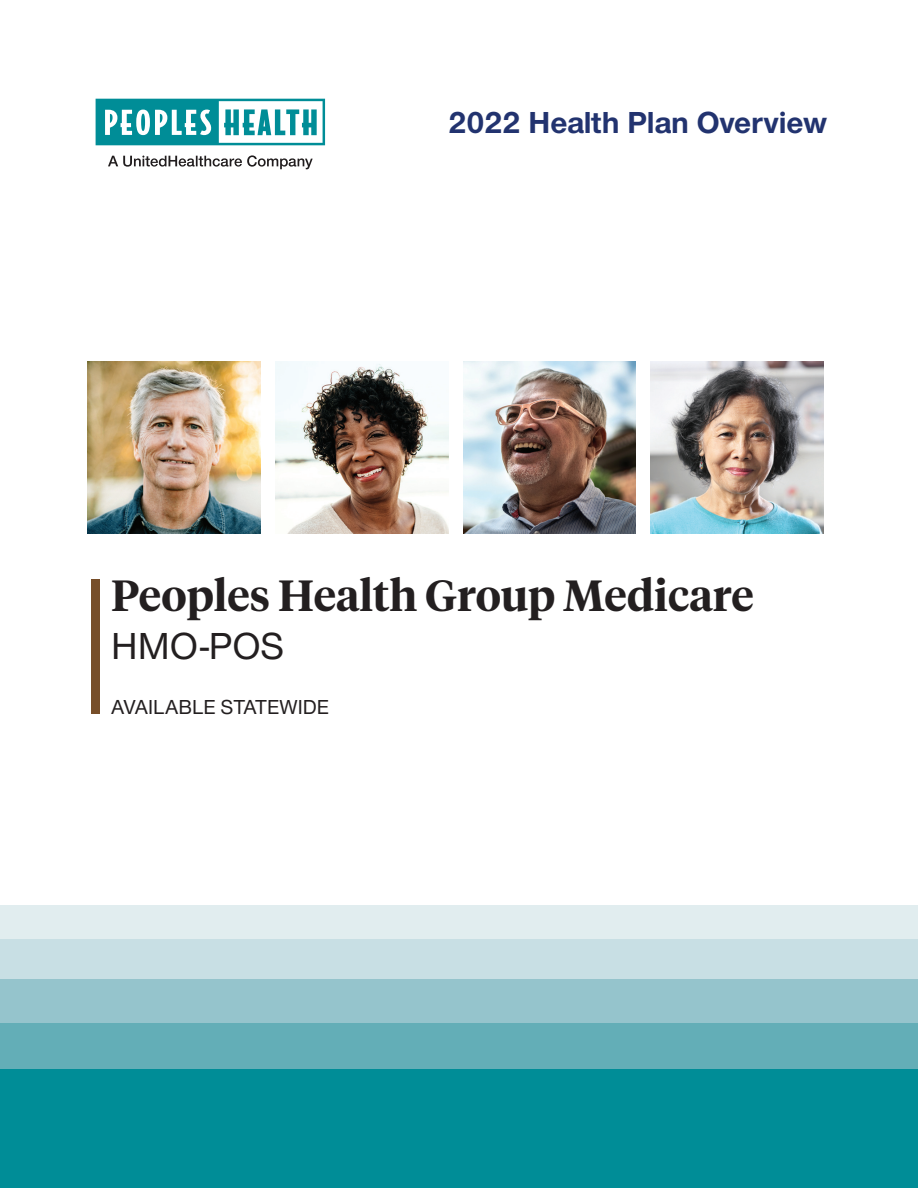
<style>
.page{position:relative;width:918px;height:1188px;background:#fff}
.page>*{position:absolute;margin:0;border:0;box-sizing:border-box;transform-origin:0 0}
.t1{font:600 43.5px "UHC Serif Headline";color:#231f20}
.t2{font:500 39px "UHC Sans";color:#231f20}
.t3{font:700 31.5px "UHC Sans";color:#22336f}
.t4{font:500 21px "UHC Sans";color:#231f20}
</style>
<div class="page">
<div style="left:0;top:905px;width:918px;height:41px;background:#e1edef"></div>
<svg style="left:108px;top:155px;width:205px;height:14px"></svg>
<div style="left:91px;top:579px;width:9px;height:135px;background:#774e29"></div>
<svg style="left:96px;top:99px;width:229px;height:46px"></svg>
<img style="left:87px;top:361px;width:173px;height:173px">
<img style="left:275px;top:361px;width:173px;height:173px">
<img style="left:463px;top:361px;width:173px;height:173px">
<img style="left:651px;top:361px;width:173px;height:173px">
<div style="left:0;top:939px;width:918px;height:49px;background:#c8dfe4"></div>
<div style="left:0;top:980px;width:918px;height:58px;background:#95c4cc"></div>
<div style="left:0;top:1023px;width:918px;height:59px;background:#63aeb7"></div>
<div style="left:0;top:1070px;width:918px;height:118px;background:#008d97"></div>
<h1 class="t3" style="left:448px;top:101px;width:380px">2022 Health Plan Overview</h1>
<h2 class="t1" style="left:111px;top:566px;width:644px">Peoples Health Group Medicare</h2>
<h2 class="t2" style="left:111px;top:620px;width:175px">HMO-POS</h2>
<p class="t4" style="left:111px;top:693px;width:220px">AVAILABLE STATEWIDE</p>
</div>
